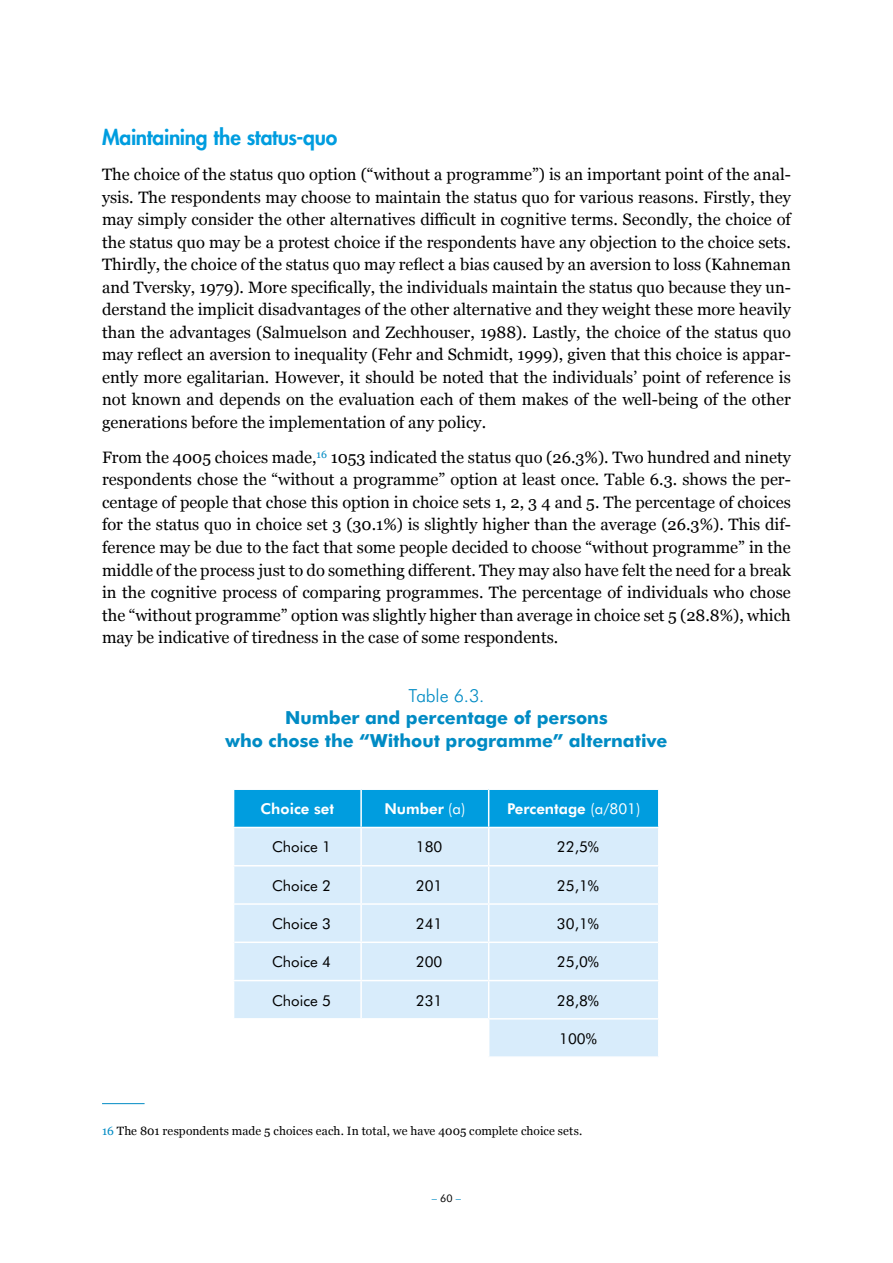
<style>
.page{position:relative;width:893px;height:1263px;background:#fff}
.page>*{position:absolute;margin:0;border:0;box-sizing:border-box;transform-origin:0 0}
.t1{font:800 21px "Futura Std";letter-spacing:-.015em;color:#009ddf}
.t2{font:800 18px/22.5px "Futura BT";letter-spacing:-.005em;color:#008bc4;text-align:center}
.t3{font:300 18px "Futura BT";letter-spacing:-.01em;color:#008bc4}
.t4{font:16.5px/22.5px "Georgia";color:#000;text-align:justify}
.t5{font:15px "Futura BT";color:#000}
.t6{font:700 15px "Futura BT";color:#fff}
.t7{font:12px "Georgia";letter-spacing:.005em;color:#000}
.t8{font:10.5px "Futura BT";color:#008bc4}
.s1{font-weight:400}
.s2{color:#008bc4}
.s3{color:#000}
</style>
<div class="page">
<hr style="left:102px;top:1103px;width:43px;height:1px;background:#008bc4">
<div style="left:234px;top:790px;width:424px;height:37px;background:#009ddf"></div>
<svg style="left:234px;top:828px;width:424px;height:228px;background:#dceefb"></svg>
<hr style="left:360px;top:790px;width:2px;height:37px;background:#fff">
<hr style="left:488px;top:790px;width:1px;height:37px;background:#fff">
<hr style="left:360px;top:828px;width:2px;height:37px;background:#fff">
<hr style="left:488px;top:828px;width:1px;height:37px;background:#fff">
<hr style="left:360px;top:866px;width:2px;height:37px;background:#fff">
<hr style="left:488px;top:866px;width:1px;height:37px;background:#fff">
<hr style="left:360px;top:905px;width:2px;height:36px;background:#fff">
<hr style="left:488px;top:905px;width:1px;height:36px;background:#fff">
<hr style="left:360px;top:943px;width:2px;height:37px;background:#fff">
<hr style="left:488px;top:943px;width:1px;height:37px;background:#fff">
<hr style="left:360px;top:981px;width:2px;height:37px;background:#fff">
<hr style="left:488px;top:981px;width:1px;height:37px;background:#fff">
<hr style="left:360px;top:1019px;width:2px;height:37px;background:#fff">
<hr style="left:488px;top:1019px;width:1px;height:37px;background:#fff">
<hr style="left:233px;top:865px;width:128px;height:1px;background:#fff">
<hr style="left:361px;top:865px;width:128px;height:1px;background:#fff">
<hr style="left:489px;top:865px;width:170px;height:1px;background:#fff">
<hr style="left:233px;top:903px;width:128px;height:2px;background:#fff">
<hr style="left:361px;top:903px;width:128px;height:2px;background:#fff">
<hr style="left:489px;top:903px;width:170px;height:2px;background:#fff">
<hr style="left:233px;top:980px;width:128px;height:1px;background:#fff">
<hr style="left:361px;top:980px;width:128px;height:1px;background:#fff">
<hr style="left:489px;top:980px;width:170px;height:1px;background:#fff">
<hr style="left:233px;top:1018px;width:128px;height:1px;background:#fff">
<hr style="left:361px;top:1018px;width:128px;height:1px;background:#fff">
<hr style="left:489px;top:1018px;width:170px;height:1px;background:#fff">
<hr style="left:234px;top:941px;width:127px;height:2px;background:#fff">
<hr style="left:361px;top:941px;width:128px;height:2px;background:#fff">
<hr style="left:489px;top:941px;width:169px;height:2px;background:#fff">
<p class="t1" style="left:102px;top:124px;width:237px">Maintaining the status-quo</p>
<p class="t4" style="left:102px;top:163px;width:690px">The choice of the status quo option (“without a programme”) is an important point of the anal&shy;ysis. The respondents may choose to maintain the status quo for various reasons. Firstly, they may simply consider the other alternatives difficult in cognitive terms. Secondly, the choice of the status quo may be a protest choice if the respondents have any objection to the choice sets.<br>Thirdly, the choice of the status quo may reflect a bias caused by an aversion to loss (Kahneman and Tversky, 1979). More specifically, the individuals maintain the status quo because they un&shy;derstand the implicit disadvantages of the other alternative and they weight these more heavily than the advantages (Salmuelson and Zechhouser, 1988). Lastly, the choice of the status quo may reflect an aversion to inequality (Fehr and Schmidt, 1999), given that this choice is appar&shy;ently more egalitarian. However, it should be noted that the individuals’ point of reference is not known and depends on the evaluation each of them makes of the well-being of the other generations before the implementation of any policy.</p>
<p class="t4" style="left:102px;top:445px;width:690px">From the 4005 choices made,<sup>16</sup> 1053 indicated the status quo (26.3%). Two hundred and ninety respondents chose the “without a programme” option at least once. Table 6.3. shows the per&shy;centage of people that chose this option in choice sets 1, 2, 3 4 and 5. The percentage of choices for the status quo in choice set 3 (30.1%) is slightly higher than the average (26.3%). This dif&shy;ference may be due to the fact that some people decided to choose “without programme” in the middle of the process just to do something different. They may also have felt the need for a break in the cognitive process of comparing programmes. The percentage of individuals who chose the “without programme” option was slightly higher than average in choice set 5 (28.8%), which may be indicative of tiredness in the case of some respondents.</p>
<p class="t3" style="left:409px;top:684px;width:77px">Table 6.3.</p>
<p class="t2" style="left:226px;top:706px;width:443px">Number and percentage of persons<br>who chose the “Without programme” alternative</p>
<p class="t6" style="left:261px;top:799px;width:75px">Choice set</p>
<p class="t6" style="left:384px;top:799px;width:82px">Number <span class="s1">(a)</span></p>
<p class="t6" style="left:507px;top:799px;width:135px">Percentage <span class="s1">(a/801)</span></p>
<p class="t5" style="left:272px;top:837px;width:61px">Choice 1</p>
<p class="t5" style="left:416px;top:837px;width:28px">180</p>
<p class="t5" style="left:557px;top:837px;width:44px">22,5%</p>
<p class="t5" style="left:272px;top:876px;width:61px">Choice 2</p>
<p class="t5" style="left:416px;top:876px;width:28px">201</p>
<p class="t5" style="left:557px;top:876px;width:44px">25,1%</p>
<p class="t5" style="left:272px;top:914px;width:61px">Choice 3</p>
<p class="t5" style="left:416px;top:914px;width:28px">241</p>
<p class="t5" style="left:557px;top:914px;width:44px">30,1%</p>
<p class="t5" style="left:272px;top:952px;width:61px">Choice 4</p>
<p class="t5" style="left:416px;top:952px;width:28px">200</p>
<p class="t5" style="left:557px;top:952px;width:44px">25,0%</p>
<p class="t5" style="left:272px;top:990px;width:61px">Choice 5</p>
<p class="t5" style="left:416px;top:990px;width:28px">231</p>
<p class="t5" style="left:557px;top:990px;width:44px">28,8%</p>
<p class="t5" style="left:559px;top:1029px;width:39px">100%</p>
<p class="t7" style="left:102px;top:1122px;width:482px"><span class="s2">16</span> The 801 respondents made 5 choices each. In total, we have 4005 complete choice sets.</p>
<p class="t8" style="left:432px;top:1191px;width:31px">– <span class="s3">60</span> –</p>
</div>
